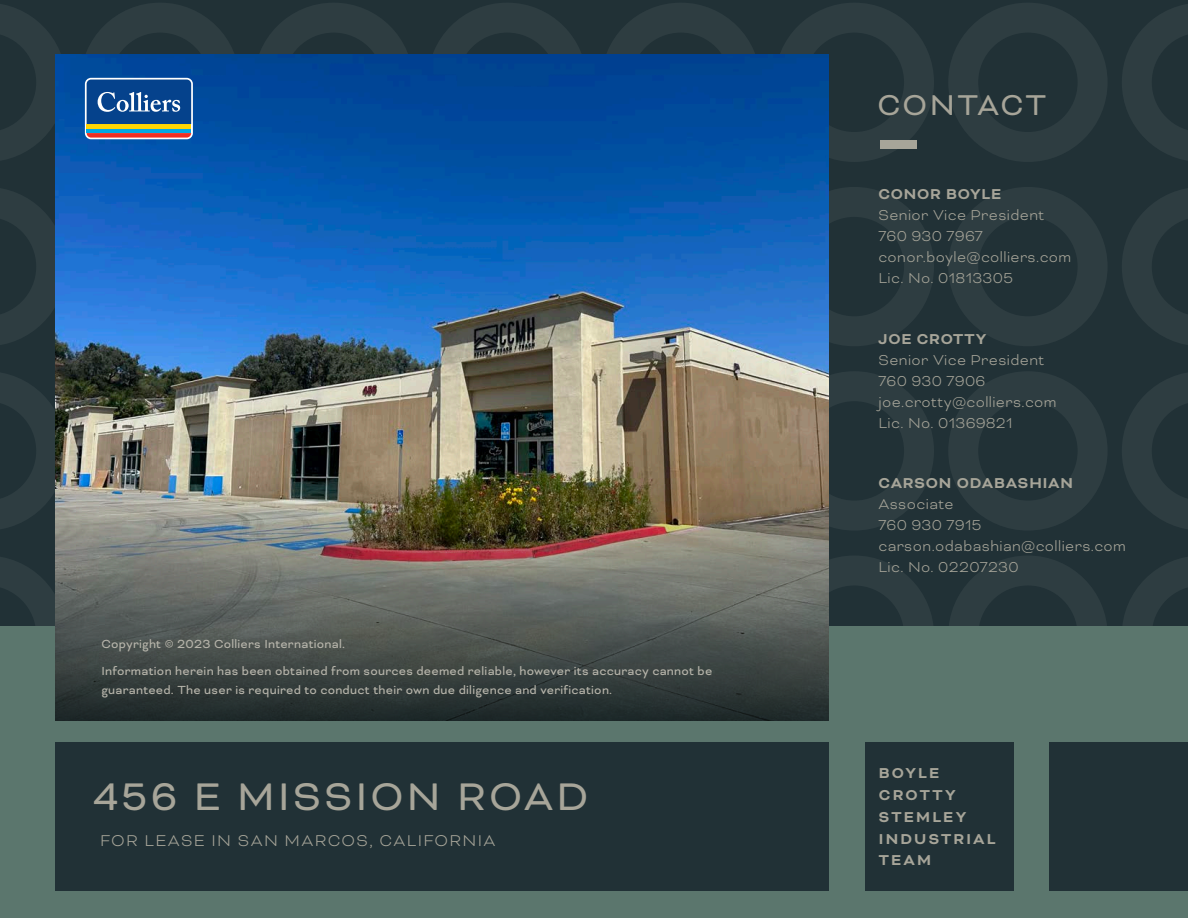
<style>
.page{position:relative;width:1188px;height:918px;background:#213136}
.page>*{position:absolute;margin:0;border:0;box-sizing:border-box;transform-origin:0 0}
.Title_-_Regular{font:44.25px "Bicyclette";letter-spacing:.075em;color:#a7a599}
.t1{font:33px "Bicyclette";letter-spacing:.06em;color:#a7a599}
.t2{font:300 18px "Bicyclette";letter-spacing:.075em;color:#a7a599}
.t3{font:300 16.5px "Bicyclette";letter-spacing:.025em;color:#a7a599}
.Office_Suburban_Subh{font:700 16.5px/21px "Bicyclette";letter-spacing:.065em;color:#a7a599}
.Office_Suburban_Subh-2{font:700 16.5px "Bicyclette";letter-spacing:.13em;color:#a7a599}
.Body{font:13.5px/19.5px "Bicyclette";letter-spacing:.02em;color:#b6b4aa}
.s1{font-weight:300}
</style>
<div class="page">
<div style="left:80px;top:3px;width:160px;height:159px;border:30px solid #e9eae5;border-radius:50%"></div>
<svg style="left:0;top:4px;width:60px;height:158px"></svg>
<svg style="left:1122px;top:4px;width:66px;height:156px"></svg>
<div style="left:254px;top:3px;width:159px;height:159px;border:30px solid #e9eae5;border-radius:50%"></div>
<div style="left:428px;top:3px;width:159px;height:159px;border:30px solid #e9eae5;border-radius:50%"></div>
<div style="left:601px;top:3px;width:159px;height:159px;border:30px solid #e9eae5;border-radius:50%"></div>
<div style="left:775px;top:3px;width:159px;height:159px;border:30px solid #e9eae5;border-radius:50%"></div>
<div style="left:948px;top:3px;width:160px;height:159px;border:30px solid #e9eae5;border-radius:50%"></div>
<svg style="left:0;top:187px;width:56px;height:159px"></svg>
<svg style="left:1122px;top:189px;width:66px;height:156px"></svg>
<div style="left:775px;top:187px;width:159px;height:159px;border:30px solid #e9eae5;border-radius:50%"></div>
<div style="left:948px;top:187px;width:160px;height:159px;border:30px solid #e9eae5;border-radius:50%"></div>
<svg style="left:0;top:371px;width:56px;height:160px"></svg>
<svg style="left:1122px;top:373px;width:66px;height:156px"></svg>
<div style="left:775px;top:371px;width:159px;height:160px;border:30px solid #e9eae5;border-radius:50%"></div>
<div style="left:948px;top:371px;width:160px;height:160px;border:30px solid #e9eae5;border-radius:50%"></div>
<svg style="left:0;top:556px;width:56px;height:70px"></svg>
<svg style="left:1123px;top:557px;width:65px;height:69px"></svg>
<div style="left:775px;top:556px;width:159px;height:159px;border:30px solid #e9eae5;border-radius:50%"></div>
<div style="left:948px;top:556px;width:160px;height:159px;border:30px solid #e9eae5;border-radius:50%"></div>
<div style="left:0;top:626px;width:1188px;height:292px;background:#5b766d"></div>
<img style="left:56px;top:54px;width:773px;height:379px">
<div style="left:1050px;top:742px;width:138px;height:148px;background:#213136"></div>
<div style="left:865px;top:742px;width:148px;height:148px;background:#213136"></div>
<svg style="left:85px;top:78px;width:108px;height:61px"></svg>
<hr style="left:87px;top:129px;width:104px;height:4px;background:#00a8e4">
<div style="left:87px;top:124px;width:104px;height:5px;background:#fed503"></div>
<svg style="left:87px;top:133px;width:104px;height:5px"></svg>
<svg style="left:87px;top:80px;width:104px;height:44px;background:#205698"></svg>
<div style="left:880px;top:140px;width:37px;height:8px;background:#a7a599"></div>
<div style="left:56px;top:742px;width:773px;height:148px;background:#213136"></div>
<img style="left:56px;top:433px;width:773px;height:288px">
<p class="Body" style="left:102px;top:634px;width:245px">Copyright © 2023 Colliers International.</p>
<p class="Body" style="left:102px;top:661px;width:612px">Information herein has been obtained from sources deemed reliable, however its accuracy cannot be guaranteed. The user is required to conduct their own due diligence and verification.</p>
<p class="Title_-_Regular" style="left:93px;top:771px;width:497px">456 E MISSION ROAD</p>
<p class="t2" style="left:100px;top:830px;width:397px">FOR LEASE IN SAN MARCOS, CALIFORNIA</p>
<p class="t1" style="left:877px;top:86px;width:170px">CONTACT</p>
<p class="Office_Suburban_Subh" style="left:878px;top:184px;width:124px">CONOR BOYLE</p>
<p class="t3" style="left:878px;top:206px;width:167px">Senior Vice President</p>
<p class="t3" style="left:878px;top:227px;width:106px">760 930 7967</p>
<p class="t3" style="left:878px;top:248px;width:194px">conor.boyle@colliers.com</p>
<p class="t3" style="left:878px;top:269px;width:136px">Lic. No. 01813305</p>
<p class="Office_Suburban_Subh" style="left:878px;top:328px;width:109px">JOE CROTTY</p>
<p class="t3" style="left:878px;top:350px;width:167px">Senior Vice President</p>
<p class="t3" style="left:878px;top:371px;width:109px">760 930 7906</p>
<p class="t3" style="left:878px;top:392px;width:180px">joe.crotty@colliers.com</p>
<p class="t3" style="left:878px;top:413px;width:136px">Lic. No. 01369821</p>
<p class="Office_Suburban_Subh" style="left:878px;top:473px;width:196px">CARSON ODABASHIAN<br><span class="s1">Associate</span></p>
<p class="t3" style="left:878px;top:515px;width:105px">760 930 7915</p>
<p class="t3" style="left:878px;top:536px;width:249px">carson.odabashian@colliers.com</p>
<p class="t3" style="left:878px;top:557px;width:142px">Lic. No. 02207230</p>
<p class="Office_Suburban_Subh" style="left:879px;top:763px;width:62px">BOYLE</p>
<p class="Office_Suburban_Subh" style="left:879px;top:785px;width:78px">CROTTY</p>
<p class="Office_Suburban_Subh-2" style="left:879px;top:807px;width:89px">STEMLEY</p>
<p class="Office_Suburban_Subh-2" style="left:879px;top:829px;width:118px">INDUSTRIAL</p>
<p class="Office_Suburban_Subh" style="left:879px;top:850px;width:54px">TEAM</p>
</div>
